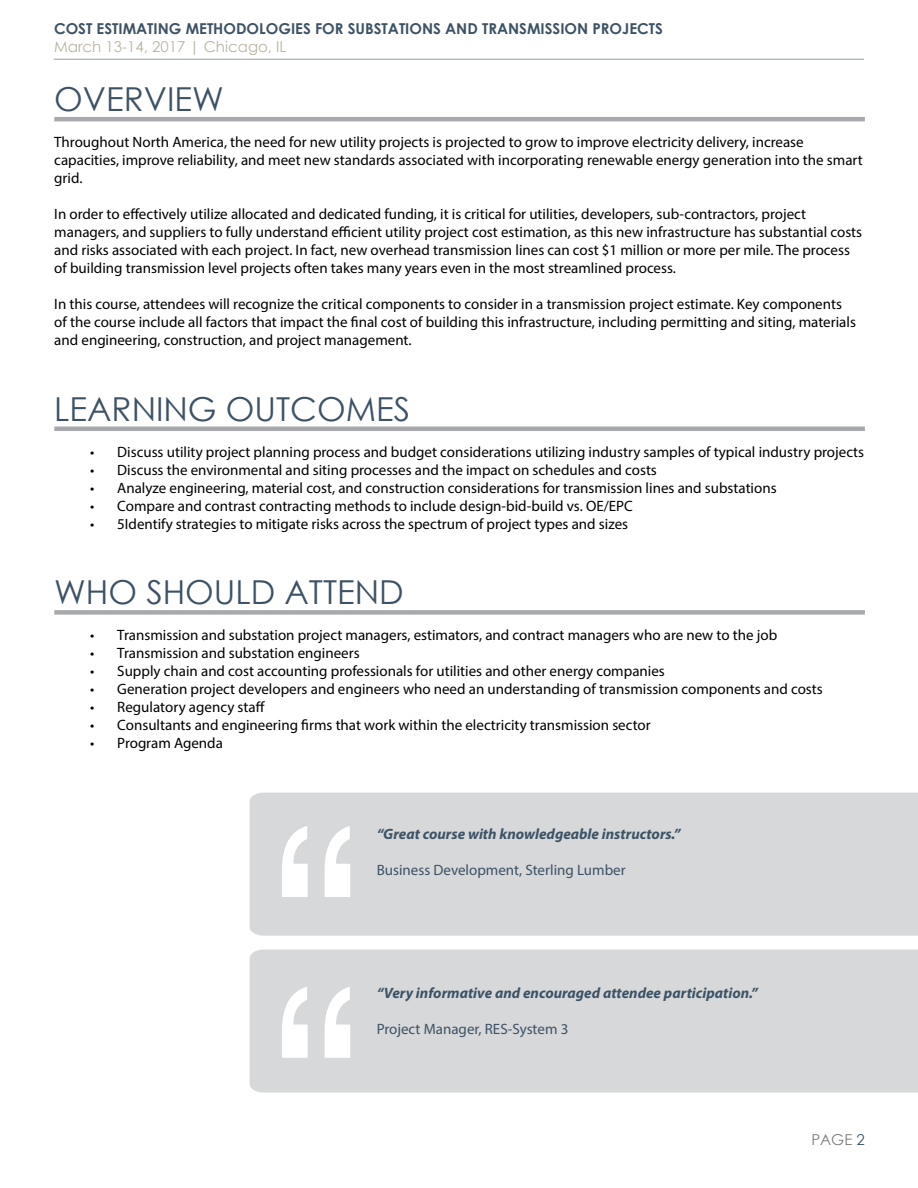
<style>
.page{position:relative;width:918px;height:1188px;background:#fff}
.page>*{position:absolute;margin:0;border:0;box-sizing:border-box;transform-origin:0 0}
.t1{font:33px "Century Gothic";color:#3c5265}
.t2{font:15px/18px "Myriad Pro";color:#000}
.t3{font:italic 700 15px "Myriad Pro";color:#3c5265}
.t4{font:700 15px "Century Gothic";color:#3c5265}
.t5{font:15px "Myriad Pro";color:#3c5265}
.t6{font:15px "Century Gothic";color:#b9b49f}
.t7{font:15px "Century Gothic";color:#7d7c7b}
.s1{color:#3c5265}
</style>
<div class="page">
<hr style="left:54px;top:59px;width:810px;height:1px;background:#3c5265">
<div style="left:250px;top:949px;width:668px;height:144px;background:#d7d8d9"></div>
<div style="left:250px;top:793px;width:668px;height:143px;background:#d7d8d9"></div>
<svg style="left:282px;top:826px;width:68px;height:71px"></svg>
<hr style="left:54px;top:117px;width:811px;height:4px;background:#a7a9ac">
<hr style="left:54px;top:427px;width:811px;height:4px;background:#a7a9ac">
<div style="left:54px;top:610px;width:811px;height:5px;background:#a7a9ac"></div>
<svg style="left:282px;top:987px;width:68px;height:71px"></svg>
<p class="t4" style="left:54px;top:17px;width:611px">COST ESTIMATING METHODOLOGIES FOR SUBSTATIONS AND TRANSMISSION PROJECTS</p>
<p class="t6" style="left:54px;top:36px;width:234px">March 13-14, 2017 | Chicago, IL</p>
<h1 class="t1" style="left:54px;top:76px;width:171px">OVERVIEW</h1>
<p class="t2" style="left:54px;top:133px;width:810px">Throughout North America, the need for new utility projects is projected to grow to improve electricity delivery, increase capacities, improve reliability, and meet new standards associated with incorporating renewable energy generation into the smart grid.</p>
<p class="t2" style="left:54px;top:205px;width:809px">In order to effectively utilize allocated and dedicated funding, it is critical for utilities, developers, sub-contractors, project managers, and suppliers to fully understand efficient utility project cost estimation, as this new infrastructure has substantial costs and risks associated with each project. In fact, new overhead transmission lines can cost $1 million or more per mile. The process of building transmission level projects often takes many years even in the most streamlined process.</p>
<p class="t2" style="left:54px;top:295px;width:803px">In this course, attendees will recognize the critical components to consider in a transmission project estimate. Key components of the course include all factors that impact the final cost of building this infrastructure, including permitting and siting, materials and engineering, construction, and project management.</p>
<h1 class="t1" style="left:54px;top:386px;width:357px">LEARNING OUTCOMES</h1>
<p class="t2" style="left:90px;top:442px;width:775px">• Discuss utility project planning process and budget considerations utilizing industry samples of typical industry projects</p>
<p class="t2" style="left:90px;top:460px;width:568px">• Discuss the environmental and siting processes and the impact on schedules and costs</p>
<p class="t2" style="left:90px;top:478px;width:688px">• Analyze engineering, material cost, and construction considerations for transmission lines and substations</p>
<p class="t2" style="left:90px;top:496px;width:544px">• Compare and contrast contracting methods to include design-bid-build vs. OE/EPC</p>
<p class="t2" style="left:90px;top:514px;width:539px">• 5Identify strategies to mitigate risks across the spectrum of project types and sizes</p>
<h1 class="t1" style="left:54px;top:569px;width:351px">WHO SHOULD ATTEND</h1>
<p class="t2" style="left:90px;top:626px;width:688px">• Transmission and substation project managers, estimators, and contract managers who are new to the job</p>
<p class="t2" style="left:90px;top:644px;width:271px">• Transmission and substation engineers</p>
<p class="t2" style="left:90px;top:662px;width:576px">• Supply chain and cost accounting professionals for utilities and other energy companies</p>
<p class="t2" style="left:90px;top:680px;width:734px">• Generation project developers and engineers who need an understanding of transmission components and costs</p>
<p class="t2" style="left:90px;top:698px;width:176px">• Regulatory agency staff</p>
<p class="t2" style="left:90px;top:716px;width:562px">• Consultants and engineering firms that work within the electricity transmission sector</p>
<p class="t2" style="left:90px;top:734px;width:134px">• Program Agenda</p>
<p class="t3" style="left:377px;top:824px;width:305px">“Great course with knowledgeable instructors.”</p>
<p class="t5" style="left:377px;top:860px;width:250px">Business Development, Sterling Lumber</p>
<p class="t3" style="left:377px;top:983px;width:383px">“Very informative and encouraged attendee participation.”</p>
<p class="t5" style="left:377px;top:1020px;width:193px">Project Manager, RES-System 3</p>
<p class="t7" style="left:811px;top:1129px;width:55px">PAGE <span class="s1">2</span></p>
</div>
